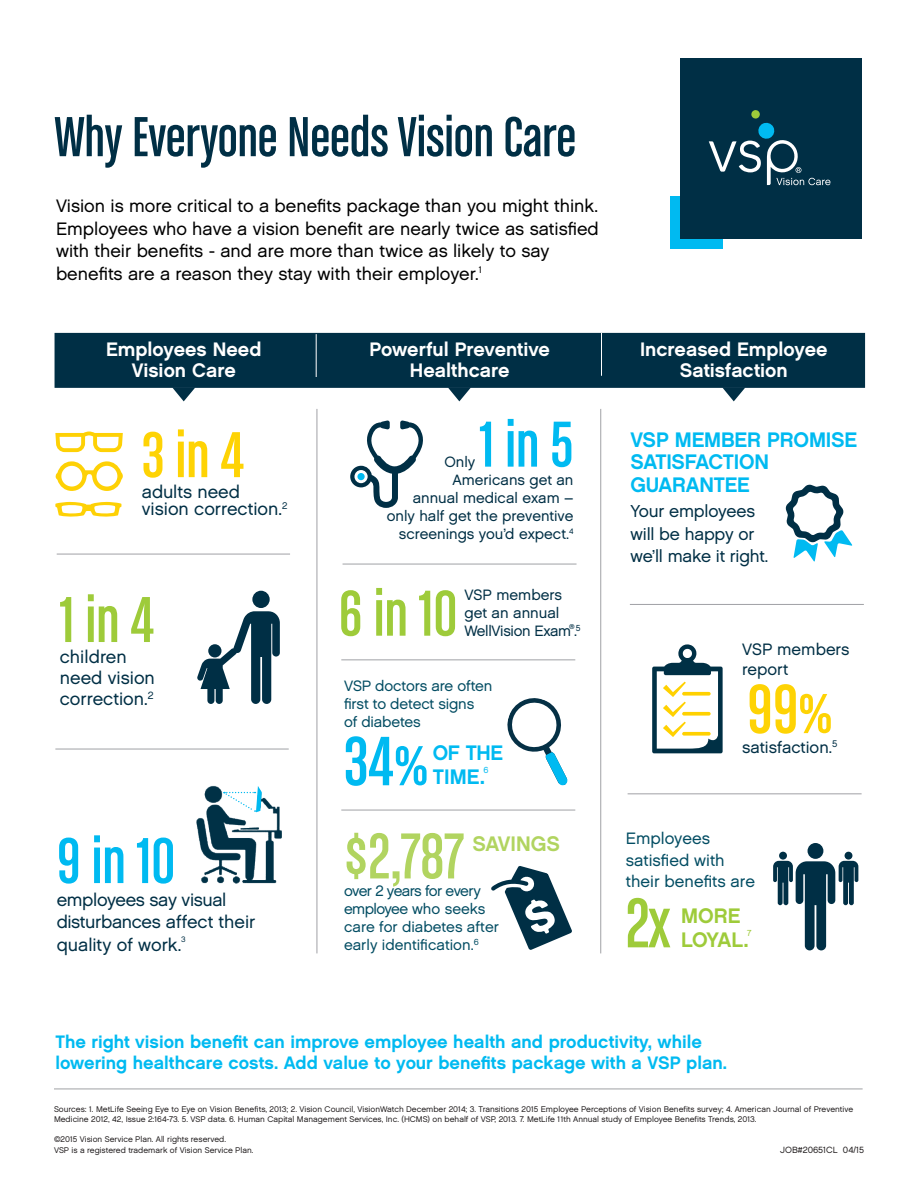
<style>
.page{position:relative;width:918px;height:1188px;background:#fff}
.page>*{position:absolute;margin:0;border:0;box-sizing:border-box;transform-origin:0 0}
.bullets_flush_left{font:75px "Chalet Comprime Cologne Sixty";color:#9ecb3a}
.bullets_flush_left-2{font:74.25px "Chalet Comprime Cologne Sixty";color:#00baf1}
.t1{font:74.25px "Chalet Comprime Cologne Sixty";color:#fed304}
.t2{font:69px "Chalet Comprime Cologne Sixty";color:#00baf1}
.t3{font:69px "Chalet Comprime Cologne Sixty";color:#9ecb3a}
.bullets_flush_left-3{font:69px "Chalet Comprime Cologne Sixty";color:#b1d460}
.t4{font:69px "Chalet Comprime Cologne Sixty";color:#fed304}
.Intro{font:60px "Chalet Comprime Cologne Sixty";color:#002f45}
.bullets_flush_left-4{font:21px/22.5px "Chalet New York Nineteen Sixty";letter-spacing:-.01em;color:#00baf1}
.bullets_flush_left-5{font:21px/24px "Chalet New York Nineteen Sixty";color:#9ecb3a}
.bullets_flush_left-6{font:21px "Chalet New York Nineteen Sixty";color:#b1d460}
.t5{font:19.5px/21px "Chalet New York Nineteen Sixty";color:#fff;text-align:center}
.t6{font:18px/22.5px "Chalet London Nineteen Sixty";color:#000}
.t7{font:18px/21px "Chalet New York Nineteen Sixty";color:#00baf1}
.t8{font:18px/21.1px "Chalet London Nineteen Sixty";color:#002f45}
.t9{font:18px/22.6px "Chalet London Nineteen Sixty";letter-spacing:-.02em;color:#002f45}
.t10{font:17.25px "Chalet London Nineteen Sixty";letter-spacing:-.01em;color:#002f45}
.bullets_flush_left-7{font:16.5px "Chalet London Nineteen Sixty";color:#034d63}
.t11{font:16.5px/19.8px "Chalet London Nineteen Sixty";color:#002f45}
.bullets_flush_left-8{font:15px/18px "Chalet London Nineteen Sixty";letter-spacing:-.01em;color:#034d63}
.t12{font:15px/18px "Chalet London Nineteen Sixty";letter-spacing:-.005em;color:#002f45}
.t13{font:14.85px/18px "Chalet London Nineteen Sixty";color:#002f45;text-align:right}
.t14{font:9px "Chalet London Nineteen Sixty";color:#231f20}
.t15{font:8.7px "Chalet London Nineteen Sixty";color:#002f45}
.bullets_flush_left-9{font:8.7px "Chalet London Nineteen Sixty";color:#9ecb3a}
.bullets_flush_left-10{font:8.7px "Chalet London Nineteen Sixty";color:#00baf1}
.t16{font:8.25px/9.9px "Chalet London Nineteen Sixty";color:#231f20}
.t17{font:7.8px "Chalet London Nineteen Sixty";color:#002f45}
.t18{font:7.05px "Chalet London Nineteen Sixty";color:#002f45}
.s1{font-size:60px}
.s2{font-family:"Chalet London Nineteen Sixty";font-size:30px}
.s3{font-size:14.85px}
</style>
<div class="page">
<div style="left:55px;top:333px;width:810px;height:55px;background:#002f45;border:2px solid #002f45"></div>
<hr style="left:317px;top:409px;width:1px;height:544px;background:#a0a1a5">
<hr style="left:57px;top:554px;width:233px;height:1px;background:#a0a1a5">
<hr style="left:600px;top:409px;width:1px;height:544px;background:#a0a1a5">
<hr style="left:630px;top:604px;width:234px;height:1px;background:#a0a1a5">
<img style="left:196px;top:785px;width:86px;height:99px">
<svg style="left:224px;top:786px;width:38px;height:26px"></svg>
<hr style="left:54px;top:1089px;width:809px;height:1px;background:#a0a1a5">
<div style="left:670px;top:196px;width:53px;height:53px;background:#00baf1"></div>
<div style="left:680px;top:59px;width:182px;height:180px;background:#002f45"></div>
<div style="left:751px;top:110px;width:9px;height:9px;background:#9ecb3a;border-radius:50%"></div>
<svg style="left:709px;top:122px;width:122px;height:63px"></svg>
<hr style="left:55px;top:749px;width:234px;height:1px;background:#a0a1a5">
<svg style="left:197px;top:591px;width:83px;height:113px"></svg>
<svg style="left:55px;top:432px;width:68px;height:20px"></svg>
<svg style="left:55px;top:502px;width:66px;height:15px"></svg>
<svg style="left:55px;top:461px;width:68px;height:30px"></svg>
<hr style="left:343px;top:564px;width:234px;height:1px;background:#a0a1a5">
<hr style="left:341px;top:659px;width:234px;height:1px;background:#a0a1a5">
<hr style="left:341px;top:810px;width:234px;height:1px;background:#a0a1a5">
<hr style="left:628px;top:793px;width:234px;height:1px;background:#a0a1a5">
<svg style="left:448px;top:387px;width:23px;height:14px"></svg>
<svg style="left:722px;top:387px;width:23px;height:14px"></svg>
<svg style="left:172px;top:387px;width:23px;height:14px"></svg>
<hr style="left:601px;top:333px;width:1px;height:43px;background:#fff">
<hr style="left:316px;top:334px;width:1px;height:43px;background:#fff">
<svg style="left:652px;top:644px;width:71px;height:109px"></svg>
<svg style="left:350px;top:420px;width:73px;height:88px"></svg>
<div style="left:357px;top:473px;width:8px;height:7px;background:#00baf1;border-radius:50%"></div>
<svg style="left:785px;top:484px;width:68px;height:78px"></svg>
<svg style="left:507px;top:698px;width:61px;height:87px"></svg>
<svg style="left:491px;top:866px;width:81px;height:84px"></svg>
<svg style="left:773px;top:843px;width:85px;height:107px"></svg>
<p class="Intro" style="left:55px;top:104px;width:523px">Why Everyone Needs Vision Care</p>
<p class="t6" style="left:56px;top:195px;width:544px">Vision is more critical to a benefits package than you might think.<br>Employees who have a vision benefit are nearly twice as satisfied with their benefits - and are more than twice as likely to say benefits are a reason they stay with their employer.<sup>1</sup></p>
<p class="t5" style="left:106px;top:339px;width:157px">Employees Need<br>Vision Care</p>
<p class="t5" style="left:370px;top:339px;width:182px">Powerful Preventive<br>Healthcare</p>
<p class="t4" style="left:142px;top:417px;width:104px">3 in 4</p>
<p class="t8" style="left:142px;top:481px;width:100px">adults need</p>
<p class="t8" style="left:142px;top:498px;width:147px">vision correction.<sup>2</sup></p>
<p class="t3" style="left:60px;top:582px;width:96px">1 in 4</p>
<p class="t8" style="left:60px;top:646px;width:68px">children</p>
<p class="t8" style="left:60px;top:667px;width:97px">need vision correction.<sup>2</sup></p>
<p class="t2" style="left:57px;top:823px;width:120px">9 in 10</p>
<p class="t9" style="left:57px;top:888px;width:200px">employees say visual disturbances affect their quality of work.</p>
<p class="t17" style="left:181px;top:934px;width:6px">3</p>
<p class="t2" style="left:480px;top:406px;width:95px">1 in 5</p>
<p class="t13" style="left:452px;top:470px;width:123px">Americans get an</p>
<p class="t13" style="left:387px;top:488px;width:188px">annual medical exam – only half get the preventive screenings you’d expect.<sup>4</sup></p>
<p class="t13" style="left:444px;top:452px;width:32px">Only</p>
<p class="t3" style="left:339px;top:575px;width:120px">6 in 10</p>
<p class="t12" style="left:464px;top:586px;width:114px">VSP members get an annual<br>WellVision Exam .</p>
<p class="t18" style="left:569px;top:622px;width:7px">®</p>
<p class="t15" style="left:576px;top:623px;width:6px">5</p>
<p class="bullets_flush_left-8" style="left:344px;top:676px;width:150px">VSP doctors are often</p>
<p class="bullets_flush_left-8" style="left:344px;top:694px;width:132px">first to detect signs</p>
<p class="bullets_flush_left-8" style="left:344px;top:712px;width:78px">of diabetes</p>
<p class="bullets_flush_left-2" style="left:344px;top:720px;width:86px">34<span class="s1">%</span></p>
<p class="bullets_flush_left-4" style="left:433px;top:741px;width:72px;line-height:24px">OF THE<br>TIME<span class="s2">.</span></p>
<p class="bullets_flush_left-10" style="left:483px;top:765px;width:6px">6</p>
<p class="bullets_flush_left-3" style="left:344px;top:818px;width:122px">$2,787</p>
<p class="bullets_flush_left-6" style="left:472px;top:831px;width:89px">SAVINGS</p>
<p class="bullets_flush_left-8" style="left:344px;top:882px;width:156px">over 2 years for every employee who seeks care for diabetes after early identification<span class="s3">.</span><sup>6</sup></p>
<p class="t5" style="left:640px;top:339px;width:189px">Increased Employee<br>Satisfaction</p>
<p class="bullets_flush_left-4" style="left:631px;top:428px;width:228px">VSP MEMBER PROMISE<br>SATISFACTION</p>
<p class="bullets_flush_left-4" style="left:631px;top:473px;width:121px">GUARANTEE</p>
<p class="t10" style="left:631px;top:501px;width:126px">Your employees</p>
<p class="t10" style="left:631px;top:523px;width:125px">will be happy or</p>
<p class="t10" style="left:631px;top:546px;width:139px">we’ll make it right.</p>
<p class="t11" style="left:742px;top:639px;width:109px">VSP members report</p>
<p class="t1" style="left:747px;top:668px;width:87px">99<span class="s1">%</span></p>
<p class="t11" style="left:742px;top:737px;width:97px">satisfaction.<sup>5</sup></p>
<p class="bullets_flush_left-7" style="left:626px;top:828px;width:86px">Employees</p>
<p class="bullets_flush_left-7" style="left:626px;top:850px;width:100px">satisfied with</p>
<p class="bullets_flush_left-7" style="left:626px;top:871px;width:131px">their benefits are</p>
<p class="bullets_flush_left" style="left:626px;top:882px;width:46px">2x</p>
<p class="bullets_flush_left-5" style="left:681px;top:904px;width:69px">MORE<br>LOYAL<span class="s2">.</span></p>
<p class="bullets_flush_left-9" style="left:747px;top:928px;width:6px">7</p>
<p class="t7" style="left:55px;top:1031px;width:673px">The right vision benefit can improve employee health and productivity, while lowering healthcare costs. Add value to your benefits package with a VSP plan.</p>
<p class="t16" style="left:54px;top:1104px;width:801px">Sources: 1. MetLife Seeing Eye to Eye on Vision Benefits, 2013; 2. Vision Council, VisionWatch December 2014; 3. Transitions 2015 Employee Perceptions of Vision Benefits survey; 4. American Journal of Preventive<br>Medicine 2012, 42, Issue 2:164-73. 5. VSP data. 6. Human Capital Management Services, Inc. (HCMS) on behalf of VSP, 2013. 7. MetLife 11th Annual study of Employee Benefits Trends, 2013.</p>
<p class="t16" style="left:54px;top:1134px;width:174px">©2015 Vision Service Plan. All rights reserved.</p>
<p class="t16" style="left:54px;top:1145px;width:201px">VSP is a registered trademark of Vision Service Plan.</p>
<p class="t14" style="left:780px;top:1144px;width:85px">JOB#20651CL 04/15</p>
</div>
